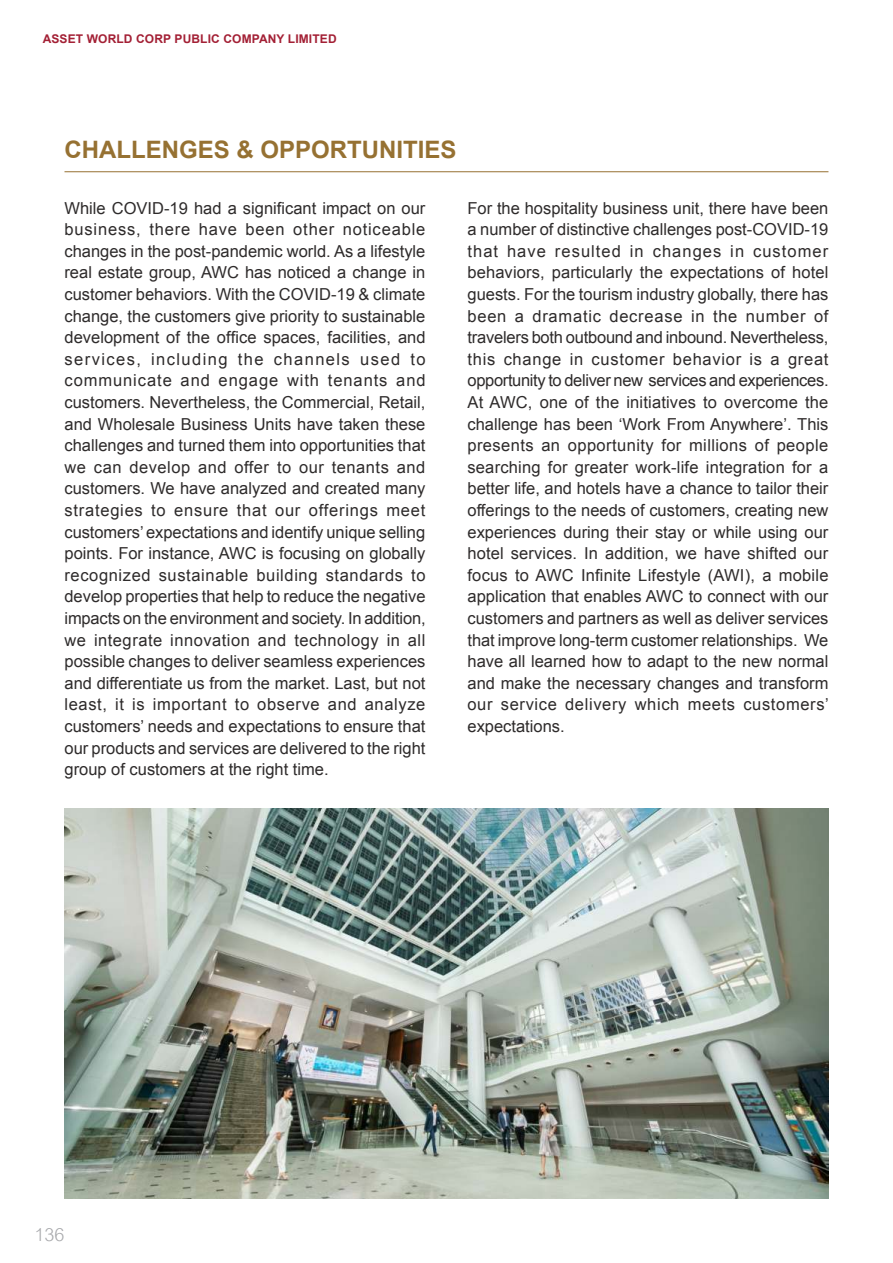
<style>
.page{position:relative;width:893px;height:1263px;background:#fff}
.page>*{position:absolute;margin:0;border:0;box-sizing:border-box;transform-origin:0 0}
.t1{font:700 24px "Arial";color:#967132}
.t2{font:300 18px "Arial MT Std";color:#a7a8ab}
.t3{font:16.5px/21.6px "Arial";color:#2e2b2b;text-align:justify}
.t4{font:700 12px "Arial";letter-spacing:.01em;color:#a32035}
</style>
<div class="page">
<img style="left:65px;top:808px;width:763px;height:390px">
<hr style="left:64px;top:171px;width:764px;height:1px;background:#967132">
<p class="t4" style="left:43px;top:32px;width:295px">ASSET WORLD CORP PUBLIC COMPANY LIMITED</p>
<h1 class="t1" style="left:64px;top:140px;width:394px">CHALLENGES &amp; OPPORTUNITIES</h1>
<p class="t3" style="left:64px;top:197px;width:363px">While COVID-19 had a significant impact on our business, there have been other noticeable changes in the post-pandemic world. As a lifestyle real estate group, AWC has noticed a change in customer behaviors. With the COVID-19 &amp; climate change, the customers give priority to sustainable development of the office spaces, facilities, and services, including the channels used to communicate and engage with tenants and customers. Nevertheless, the Commercial, Retail, and Wholesale Business Units have taken these challenges and turned them into opportunities that we can develop and offer to our tenants and customers. We have analyzed and created many strategies to ensure that our offerings meet customers’ expectations and identify unique selling points. For instance, AWC is focusing on globally recognized sustainable building standards to develop properties that help to reduce the negative impacts on the environment and society. In addition, we integrate innovation and technology in all possible changes to deliver seamless experiences and differentiate us from the market. Last, but not least, it is important to observe and analyze customers’ needs and expectations to ensure that our products and services are delivered to the right group of customers at the right time.</p>
<p class="t3" style="left:467px;top:197px;width:363px">For the hospitality business unit, there have been a number of distinctive challenges post-COVID-19 that have resulted in changes in customer behaviors, particularly the expectations of hotel guests. For the tourism industry globally, there has been a dramatic decrease in the number of travelers both outbound and inbound. Nevertheless, this change in customer behavior is a great opportunity to deliver new services and experiences.<br>At AWC, one of the initiatives to overcome the challenge has been ‘Work From Anywhere’. This presents an opportunity for millions of people searching for greater work-life integration for a better life, and hotels have a chance to tailor their offerings to the needs of customers, creating new experiences during their stay or while using our hotel services. In addition, we have shifted our focus to AWC Infinite Lifestyle (AWI), a mobile application that enables AWC to connect with our customers and partners as well as deliver services that improve long-term customer relationships. We have all learned how to adapt to the new normal and make the necessary changes and transform our service delivery which meets customers’ expectations.</p>
<p class="t2" style="left:34px;top:1225px;width:32px">136</p>
</div>
